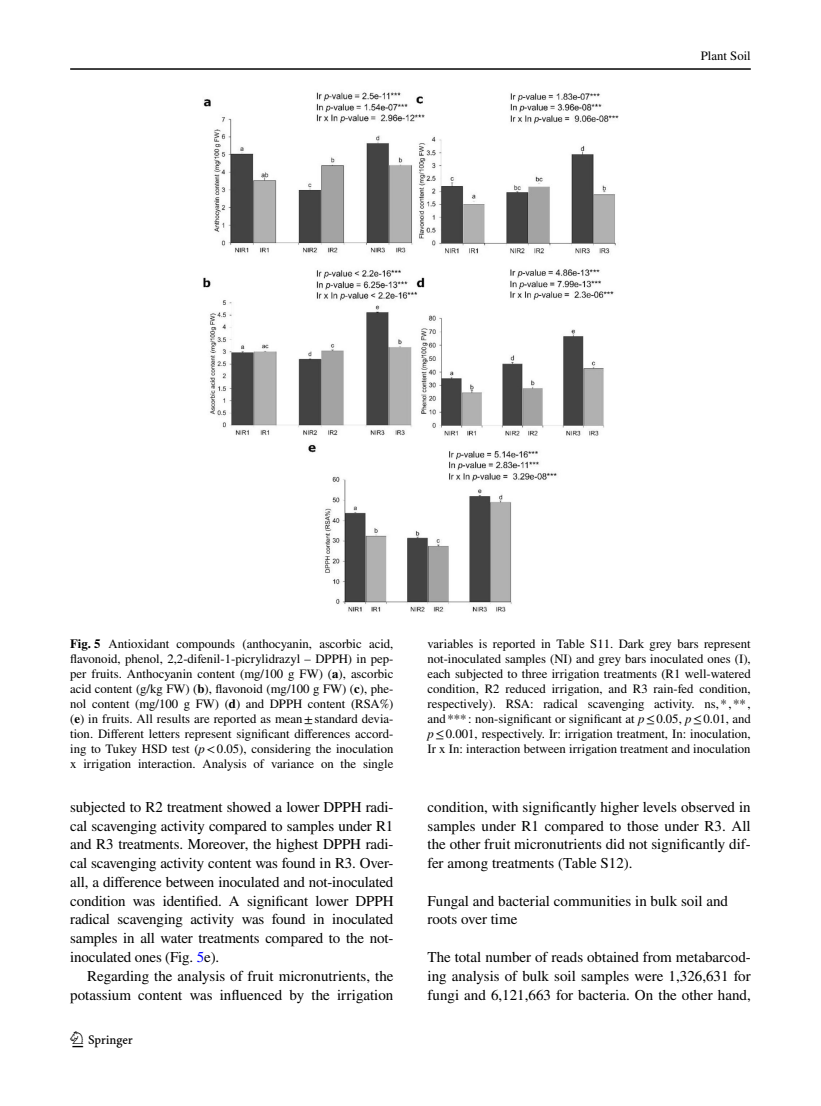
<style>
.page{position:relative;width:821px;height:1106px;background:#fff}
.page>*{position:absolute;margin:0;border:0;box-sizing:border-box;transform-origin:0 0}
.t1{font:22.5px "Springnew Regular 2";color:#000}
.t2{font:15px/18.8px "STIX";color:#000;text-align:justify}
.t3{font:12.75px/15px "STIX";color:#000;text-align:justify}
.s1{font-weight:700}
.s2{font-style:italic}
.s3{color:#00f}
</style>
<div class="page">
<hr style="left:70px;top:68px;width:680px;height:2px;background:#000">
<img style="left:203px;top:92px;width:415px;height:520px">
<p class="t3" style="left:701px;top:49px;width:51px">Plant Soil</p>
<p class="t3" style="left:70px;top:637px;width:325px"><span class="s1">Fig. 5</span> Antioxidant compounds (anthocyanin, ascorbic acid, flavonoid, phenol, 2,2-difenil-1-picrylidrazyl – DPPH) in pep&shy;per fruits. Anthocyanin content (mg/100 g FW) (<span class="s1">a</span>), ascorbic acid content (g/kg FW) (<span class="s1">b</span>), flavonoid (mg/100 g FW) (<span class="s1">c</span>), phe&shy;nol content (mg/100 g FW) (<span class="s1">d</span>) and DPPH content (RSA%) (<span class="s1">e</span>) in fruits. All results are reported as mean±standard devia&shy;tion. Different letters represent significant differences accord&shy;ing to Tukey HSD test (<span class="s2">p</span>&lt;0.05), considering the inoculation x irrigation interaction. Analysis of variance on the single</p>
<p class="t3" style="left:427px;top:636px;width:325px">variables is reported in Table S11. Dark grey bars represent not-inoculated samples (NI) and grey bars inoculated ones (I), each subjected to three irrigation treatments (R1 well-watered condition, R2 reduced irrigation, and R3 rain-fed condition, respectively). RSA: radical scavenging activity. ns,* ,**, and ***: non-significant or significant at <span class="s2">p</span>≤0.05, <span class="s2">p</span>≤0.01, and <span class="s2">p</span>≤0.001, respectively. Ir: irrigation treatment, In: inoculation, Ir x In: interaction between irrigation treatment and inoculation</p>
<p class="t2" style="left:70px;top:798px;width:325px">subjected to R2 treatment showed a lower DPPH radi&shy;cal scavenging activity compared to samples under R1 and R3 treatments. Moreover, the highest DPPH radi&shy;cal scavenging activity content was found in R3. Over&shy;all, a difference between inoculated and not-inoculated condition was identified. A significant lower DPPH radical scavenging activity was found in inoculated samples in all water treatments compared to the not&shy;inoculated ones (Fig. <span class="s3">5</span>e).</p>
<p class="t2" style="left:70px;top:967px;width:325px;text-align:right">Regarding the analysis of fruit micronutrients, the potassium content was influenced by the irrigation</p>
<h1 class="t1" style="left:72px;top:1031px;width:62px">1 3</h1>
<p class="t2" style="left:427px;top:798px;width:325px">condition, with significantly higher levels observed in samples under R1 compared to those under R3. All the other fruit micronutrients did not significantly dif&shy;fer among treatments (Table S12).</p>
<p class="t2" style="left:427px;top:892px;width:302px">Fungal and bacterial communities in bulk soil and roots over time</p>
<p class="t2" style="left:427px;top:948px;width:325px">The total number of reads obtained from metabarcod&shy;ing analysis of bulk soil samples were 1,326,631 for fungi and 6,121,663 for bacteria. On the other hand,</p>
</div>
